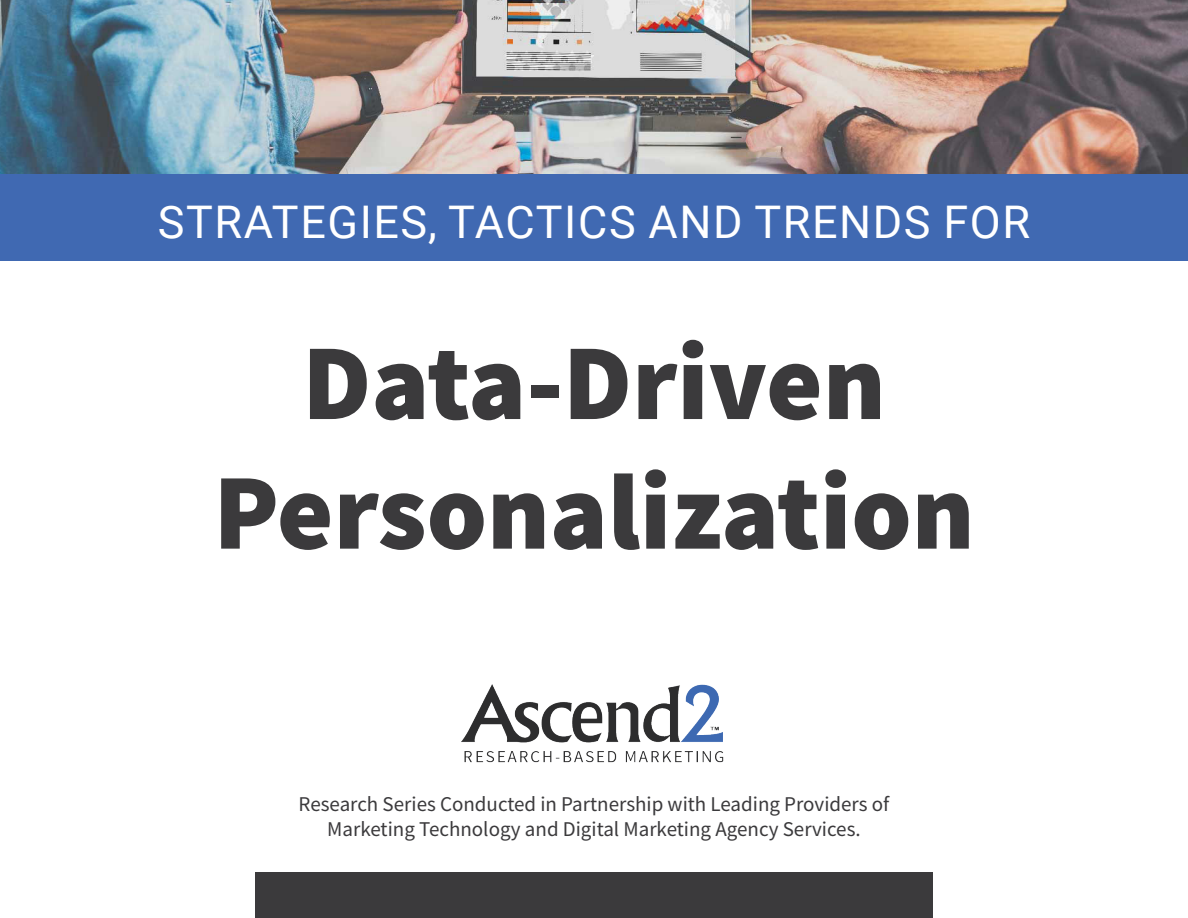
<style>
.page{position:relative;width:1188px;height:918px;background:#fff}
.page>*{position:absolute;margin:0;border:0;box-sizing:border-box;transform-origin:0 0}
.t1{font:900 108px/129.6px "Source Sans Pro";color:#3b3a3c;text-align:center}
.t2{font:45px "Roboto";letter-spacing:.035em;color:#fff}
.t3{font:21px/25.2px "Source Sans Pro";color:#3b3a3c;text-align:center}
</style>
<div class="page">
<img style="left:0;top:0;width:1188px;height:174px">
<div style="left:255px;top:873px;width:678px;height:45px;background:#3b3a3c"></div>
<div style="left:0;top:174px;width:1188px;height:87px;background:#4069b2"></div>
<img style="left:461px;top:684px;width:263px;height:79px">
<h1 class="t2" style="left:158px;top:191px;width:874px">STRATEGIES, TACTICS AND TRENDS FOR</h1>
<h1 class="t1" style="left:213px;top:317px;width:763px">Data-Driven<br>Personalization</h1>
<p class="t3" style="left:299px;top:791px;width:592px">Research Series Conducted in Partnership with Leading Providers of<br>Marketing Technology and Digital Marketing Agency Services.</p>
</div>
